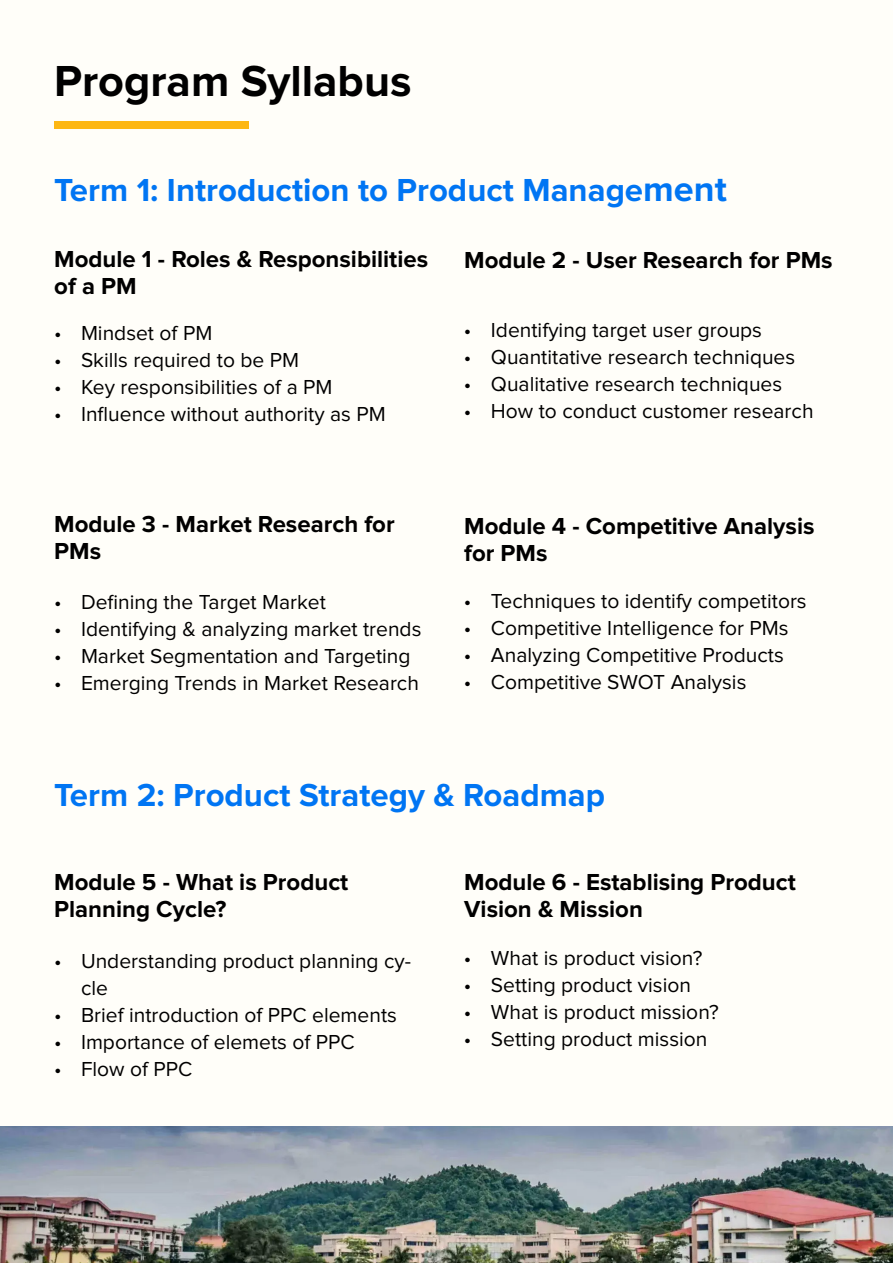
<style>
.page{position:relative;width:893px;height:1263px;background:#fffef9}
.page>*{position:absolute;margin:0;border:0;box-sizing:border-box;transform-origin:0 0}
.t1{font:700 45px "Proxima Nova";color:#000}
.t2{font:700 33px "Proxima Nova";color:#0075f3}
.t3{font:700 24px/27px "Proxima Nova";color:#000}
.t4{font:21px/27px "Proxima Nova";color:#000}
.s1{font-size:36px}
</style>
<div class="page">
<div style="left:54px;top:121px;width:194px;height:7px;background:#fdb714"></div>
<img style="left:0;top:1126px;width:893px;height:137px">
<p class="t1" style="left:54px;top:55px;width:359px">Program Syllabus</p>
<p class="t2" style="left:54px;top:171px;width:674px">Term 1: Introduction to Product Manage<span class="s1">ment</span></p>
<p class="t3" style="left:54px;top:246px;width:375px">Module 1 - Roles &amp; Responsibilities of a PM</p>
<p class="t4" style="left:54px;top:320px;width:160px">• Mindset of PM</p>
<p class="t4" style="left:54px;top:347px;width:247px">• Skills required to be PM</p>
<p class="t4" style="left:54px;top:374px;width:280px">• Key responsibilities of a PM</p>
<p class="t4" style="left:54px;top:401px;width:333px">• Influence without authority as PM</p>
<p class="t3" style="left:54px;top:511px;width:342px">Module 3 - Market Research for<br>PMs</p>
<p class="t4" style="left:54px;top:589px;width:273px">• Defining the Target Market</p>
<p class="t4" style="left:54px;top:616px;width:369px">• Identifying &amp; analyzing market trends</p>
<p class="t4" style="left:54px;top:643px;width:358px">• Market Segmentation and Targeting</p>
<p class="t4" style="left:54px;top:670px;width:366px">• Emerging Trends in Market Research</p>
<p class="t3" style="left:464px;top:247px;width:370px">Module 2 - User Research for PMs</p>
<p class="t4" style="left:464px;top:318px;width:300px">• Identifying target user groups</p>
<p class="t4" style="left:464px;top:345px;width:333px">• Quantitative research techniques</p>
<p class="t4" style="left:464px;top:372px;width:320px">• Qualitative research techniques</p>
<p class="t4" style="left:464px;top:399px;width:351px">• How to conduct customer research</p>
<p class="t3" style="left:464px;top:513px;width:352px">Module 4 - Competitive Analysis for PMs</p>
<p class="t4" style="left:464px;top:589px;width:344px">• Techniques to identify competitors</p>
<p class="t4" style="left:464px;top:616px;width:326px">• Competitive Intelligence for PMs</p>
<p class="t4" style="left:464px;top:643px;width:321px">• Analyzing Competitive Products</p>
<p class="t4" style="left:464px;top:670px;width:284px">• Competitive SWOT Analysis</p>
<p class="t2" style="left:54px;top:776px;width:552px">Term 2: Product Strategy &amp; Roadmap</p>
<p class="t3" style="left:54px;top:869px;width:296px">Module 5 - What is Product</p>
<p class="t3" style="left:54px;top:896px;width:174px">Planning Cycle?</p>
<p class="t4" style="left:81px;top:948px;width:332px;text-indent:-27px">• Understanding product planning cy&shy;cle</p>
<p class="t4" style="left:54px;top:1002px;width:344px">• Brief introduction of PPC elements</p>
<p class="t4" style="left:54px;top:1029px;width:302px">• Importance of elemets of PPC</p>
<p class="t4" style="left:54px;top:1056px;width:140px">• Flow of PPC</p>
<p class="t3" style="left:464px;top:869px;width:333px">Module 6 - Establising Product<br>Vision &amp; Mission</p>
<p class="t4" style="left:464px;top:946px;width:240px">• What is product vision?</p>
<p class="t4" style="left:464px;top:973px;width:229px">• Setting product vision</p>
<p class="t4" style="left:464px;top:1000px;width:256px">• What is product mission?</p>
<p class="t4" style="left:464px;top:1027px;width:245px">• Setting product mission</p>
</div>
